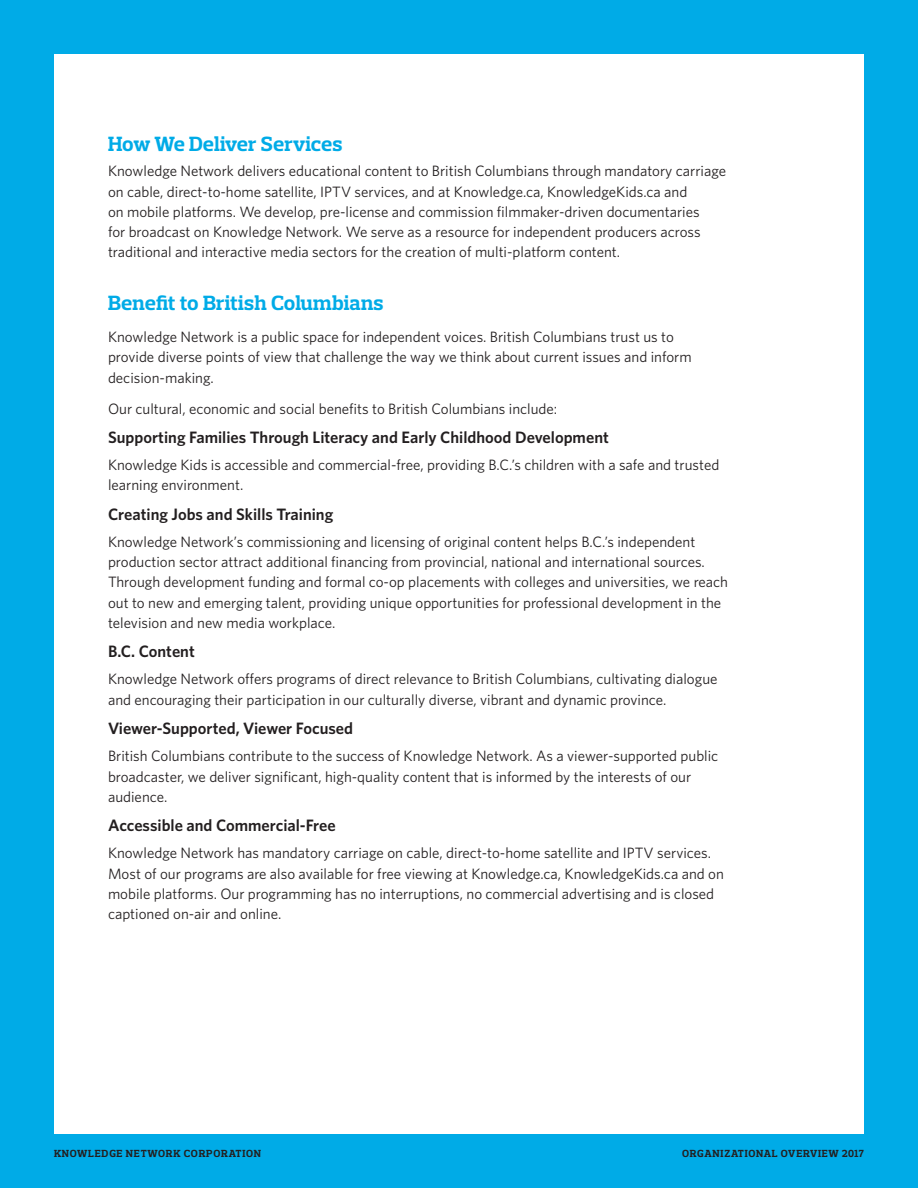
<style>
.page{position:relative;width:918px;height:1188px;background:#00abe7}
.page>*{position:absolute;margin:0;border:0;box-sizing:border-box;transform-origin:0 0}
.head1{font:700 21px "Prelo Slab";color:#00abe7}
.head4{font:600 16.5px "Whitney";color:#231f20}
.body1{font:15px/20.2px "Whitney";color:#231f20}
.head4-2{font:15px/20.2px "Whitney";color:#231f20}
.t1{font:700 10.5px "Prelo Slab";letter-spacing:.075em;color:#231f20}
</style>
<div class="page">
<div style="left:54px;top:54px;width:810px;height:1080px;background:#fff"></div>
<p class="head1" style="left:108px;top:131px;width:236px">How We Deliver Services</p>
<p class="body1" style="left:108px;top:161px;width:620px">Knowledge Network delivers educational content to British Columbians through mandatory carriage on cable, direct-to-home satellite, IPTV services, and at Knowledge.ca, KnowledgeKids.ca and<br>on mobile platforms. We develop, pre-license and commission filmmaker-driven documentaries<br>for broadcast on Knowledge Network. We serve as a resource for independent producers across traditional and interactive media sectors for the creation of multi-platform content.</p>
<p class="head1" style="left:108px;top:290px;width:277px">Benefit to British Columbians</p>
<p class="body1" style="left:108px;top:326px;width:585px">Knowledge Network is a public space for independent voices. British Columbians trust us to provide diverse points of view that challenge the way we think about current issues and inform decision-making.</p>
<p class="body1" style="left:108px;top:398px;width:451px">Our cultural, economic and social benefits to British Columbians include:</p>
<p class="head4" style="left:108px;top:426px;width:502px">Supporting Families Through Literacy and Early Childhood Development</p>
<p class="body1" style="left:108px;top:454px;width:613px">Knowledge Kids is accessible and commercial-free, providing B.C.’s children with a safe and trusted learning environment.</p>
<p class="head4" style="left:108px;top:503px;width:227px">Creating Jobs and Skills Training</p>
<p class="body1" style="left:108px;top:531px;width:622px">Knowledge Network’s commissioning and licensing of original content helps B.C.’s independent production sector attract additional financing from provincial, national and international sources.<br>Through development funding and formal co-op placements with colleges and universities, we reach out to new and emerging talent, providing unique opportunities for professional development in the television and new media workplace.</p>
<p class="head4" style="left:108px;top:641px;width:88px">B.C. Content</p>
<p class="body1" style="left:108px;top:669px;width:611px">Knowledge Network offers programs of direct relevance to British Columbians, cultivating dialogue and encouraging their participation in our culturally diverse, vibrant and dynamic province.</p>
<p class="head4" style="left:108px;top:718px;width:247px">Viewer-Supported, Viewer Focused</p>
<p class="body1" style="left:108px;top:746px;width:612px">British Columbians contribute to the success of Knowledge Network. As a viewer-supported public broadcaster, we deliver significant, high-quality content that is informed by the interests of our audience.</p>
<p class="head4" style="left:108px;top:815px;width:229px">Accessible and Commercial-Free</p>
<p class="head4-2" style="left:108px;top:843px;width:617px">Knowledge Network has mandatory carriage on cable, direct-to-home satellite and IPTV services.<br>Most of our programs are also available for free viewing at Knowledge.ca, KnowledgeKids.ca and on mobile platforms. Our programming has no interruptions, no commercial advertising and is closed captioned on-air and online.</p>
<p class="t1" style="left:54px;top:1147px;width:208px">KNOWLEDGE NETWORK CORPORATION</p>
<p class="t1" style="left:682px;top:1147px;width:183px">ORGANIZATIONAL OVERVIEW 2017</p>
</div>
